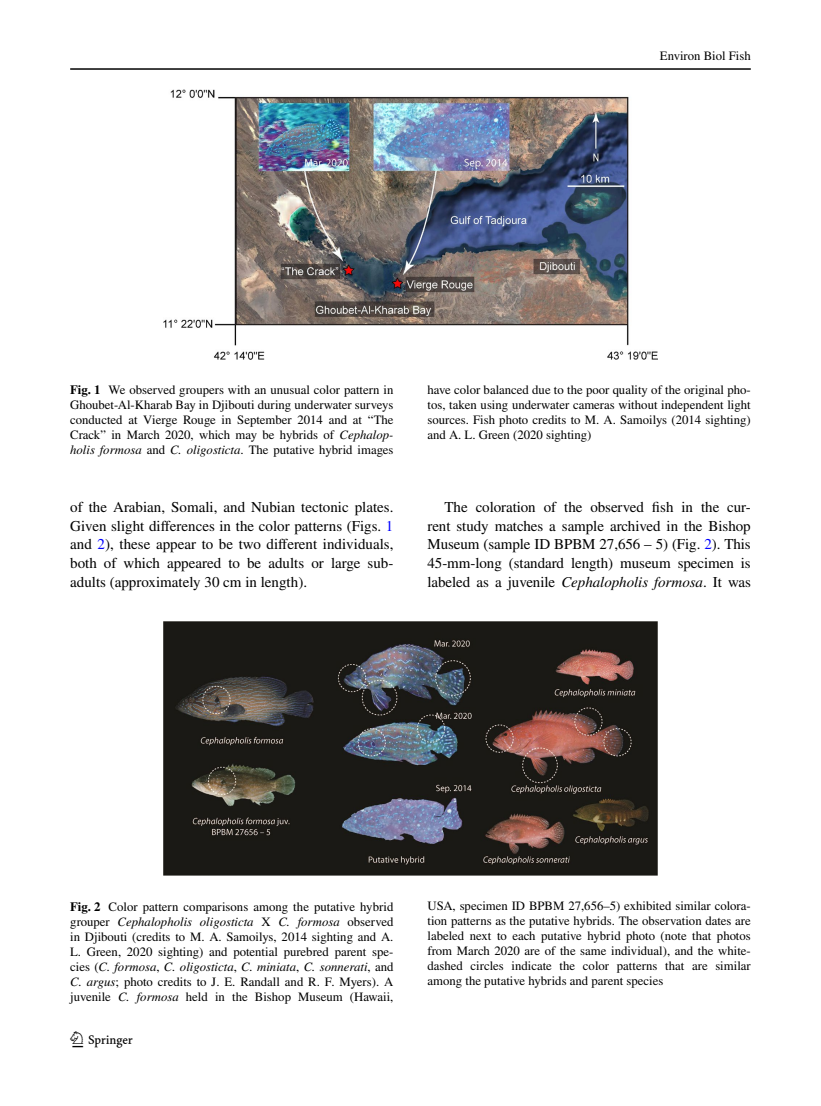
<style>
.page{position:relative;width:821px;height:1106px;background:#fff}
.page>*{position:absolute;margin:0;border:0;box-sizing:border-box;transform-origin:0 0}
.t1{font:22.5px "Springnew Regular 2";color:#000}
.t2{font:15px/18.8px "STIX";letter-spacing:-.005em;color:#000;text-align:justify}
.t3{font:12.75px/15px "STIX";color:#000;text-align:justify}
.s1{font-weight:700}
.s2{font-style:italic}
.s3{color:#00f}
</style>
<div class="page">
<hr style="left:70px;top:68px;width:680px;height:2px;background:#000">
<img style="left:164px;top:89px;width:493px;height:270px">
<img style="left:164px;top:621px;width:493px;height:254px">
<p class="t3" style="left:660px;top:49px;width:92px">Environ Biol Fish</p>
<p class="t3" style="left:70px;top:383px;width:325px"><span class="s1">Fig. 1</span> We observed groupers with an unusual color pattern in Ghoubet-Al-Kharab Bay in Djibouti during underwater surveys conducted at Vierge Rouge in September 2014 and at “The Crack” in March 2020, which may be hybrids of <span class="s2">Cephalop&shy;holis formosa</span> and <span class="s2">C. oligosticta</span>. The putative hybrid images</p>
<p class="t3" style="left:427px;top:383px;width:325px">have color balanced due to the poor quality of the original pho&shy;tos, taken using underwater cameras without independent light sources. Fish photo credits to M. A. Samoilys (2014 sighting) and A. L. Green (2020 sighting)</p>
<p class="t2" style="left:70px;top:498px;width:325px">of the Arabian, Somali, and Nubian tectonic plates.<br>Given slight differences in the color patterns (Figs. <span class="s3">1 </span>and <span class="s3">2</span>), these appear to be two different individuals, both of which appeared to be adults or large sub&shy;adults (approximately 30 cm in length).</p>
<p class="t2" style="left:427px;top:498px;width:325px;text-indent:17px">The coloration of the observed fish in the cur&shy;rent study matches a sample archived in the Bishop Museum (sample ID BPBM 27,656 – 5) (Fig. <span class="s3">2</span>). This 45-mm-long (standard length) museum specimen is labeled as a juvenile <span class="s2">Cephalopholis formosa</span>. It was</p>
<p class="t3" style="left:70px;top:899px;width:325px"><span class="s1">Fig. 2</span> Color pattern comparisons among the putative hybrid grouper <span class="s2">Cephalopholis oligosticta</span> X <span class="s2">C. formosa</span> observed in Djibouti (credits to M. A. Samoilys, 2014 sighting and A.<br>L. Green, 2020 sighting) and potential purebred parent spe&shy;cies (<span class="s2">C. formosa</span>, <span class="s2">C. oligosticta</span>, <span class="s2">C. miniata</span>, <span class="s2">C. sonnerati</span>, and <span class="s2">C. argus</span>; photo credits to J. E. Randall and R. F. Myers). A juvenile <span class="s2">C. formosa</span> held in the Bishop Museum (Hawaii,</p>
<p class="t3" style="left:427px;top:899px;width:325px">USA, specimen ID BPBM 27,656–5) exhibited similar colora&shy;tion patterns as the putative hybrids. The observation dates are labeled next to each putative hybrid photo (note that photos from March 2020 are of the same individual), and the white&shy;dashed circles indicate the color patterns that are similar among the putative hybrids and parent species</p>
<h1 class="t1" style="left:72px;top:1031px;width:62px">1 3</h1>
</div>
